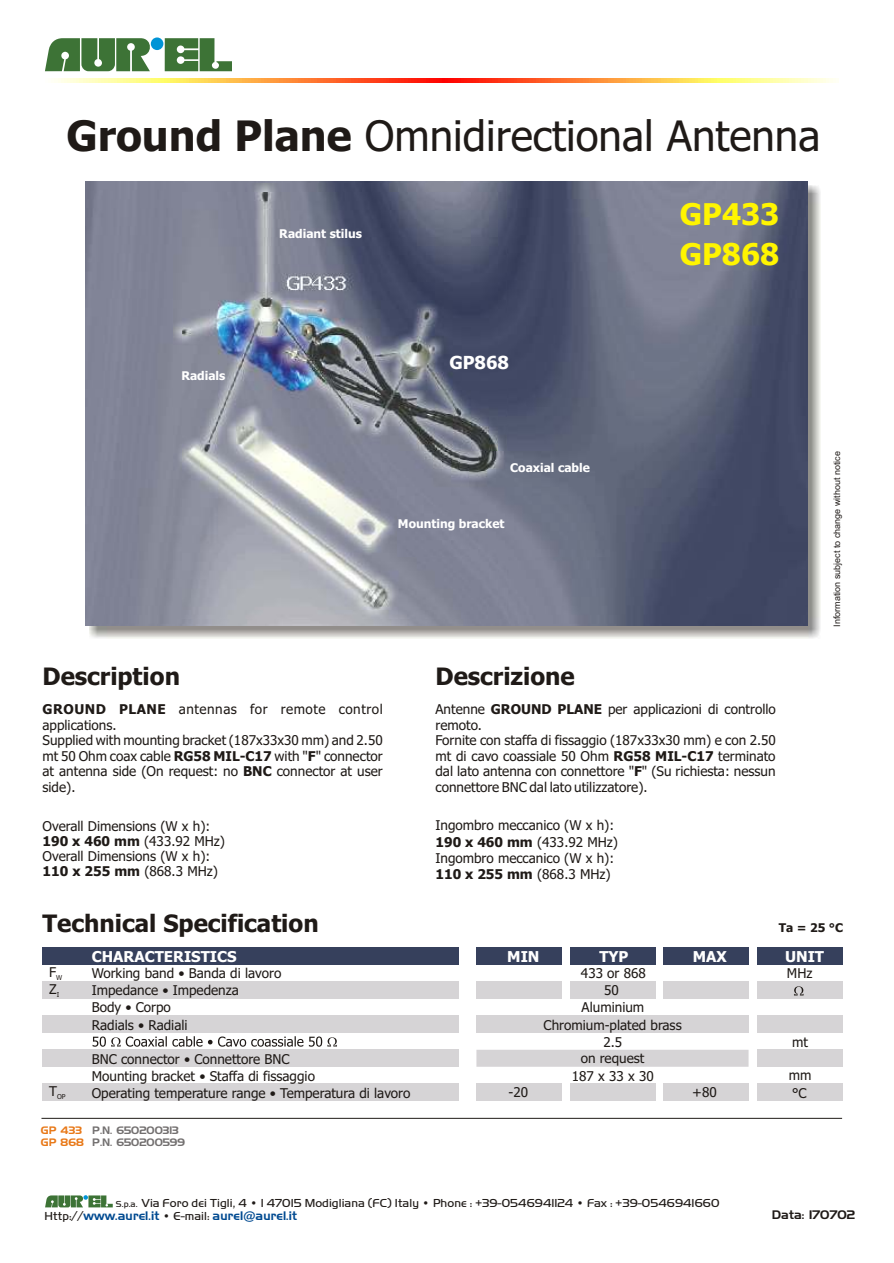
<style>
.page{position:relative;width:894px;height:1263px;background:#fff}
.page>*{position:absolute;margin:0;border:0;box-sizing:border-box;transform-origin:0 0}
.t1{font:42px "Tahoma";color:#1f1a17}
.t2{font:700 30px "Tahoma";color:#fff500}
.t3{font:700 24px "Tahoma";color:#1f1a17}
.t4{font:700 18px "Tahoma";color:#fff}
.t5{font:700 15px "Tahoma";color:#fff}
.t6{font:13.5px/15.5px "Tahoma";color:#1f1a17}
.t7{font:13.2px "Tahoma";color:#1f1a17}
.t8{font:12px "Handel Got D Lig";letter-spacing:.005em;color:#1f1a17}
.t9{font:700 12px "Tahoma";color:#fff}
.t10{font:12px "Handel Gothic";letter-spacing:.01em;color:#004a91}
.t11{font:12px "Handel Gothic";letter-spacing:.01em;color:#1f1a17}
.t12{font:700 12px "Tahoma";color:#1f1a17}
.t13{font:10.5px/11.9px "Handel Gothic";color:#737070}
.t14{font:10.5px/11.9px "Handel Gothic";color:#e87817}
.t15{font:9px "Arial";color:#1f1a17}
.t16{font:9px "Handel Got D Lig";color:#1f1a17}
.t17{font:6.75px "Tahoma";color:#1f1a17}
.s1{font-weight:700}
.s2{font-family:"Handel Got D Lig";color:#1f1a17}
</style>
<div class="page">
<div style="left:476px;top:1050px;width:273px;height:17px;background:#d6d4d6"></div>
<img style="left:89px;top:185px;width:732px;height:453px">
<img style="left:85px;top:181px;width:723px;height:444px">
<div style="left:43px;top:948px;width:416px;height:17px;background:#36405c"></div>
<div style="left:476px;top:948px;width:85px;height:17px;background:#36405c"></div>
<div style="left:570px;top:948px;width:85px;height:17px;background:#36405c"></div>
<div style="left:664px;top:948px;width:85px;height:17px;background:#36405c"></div>
<div style="left:757px;top:948px;width:85px;height:17px;background:#36405c"></div>
<div style="left:43px;top:982px;width:416px;height:17px;background:#d6d4d6"></div>
<div style="left:476px;top:982px;width:85px;height:17px;background:#d6d4d6"></div>
<div style="left:570px;top:982px;width:85px;height:17px;background:#d6d4d6"></div>
<div style="left:664px;top:982px;width:85px;height:17px;background:#d6d4d6"></div>
<div style="left:757px;top:982px;width:85px;height:17px;background:#d6d4d6"></div>
<div style="left:43px;top:1016px;width:416px;height:17px;background:#d6d4d6"></div>
<div style="left:476px;top:1016px;width:272px;height:17px;background:#d6d4d6"></div>
<div style="left:757px;top:1016px;width:85px;height:17px;background:#d6d4d6"></div>
<div style="left:43px;top:1050px;width:416px;height:17px;background:#d6d4d6"></div>
<div style="left:757px;top:1050px;width:85px;height:17px;background:#d6d4d6"></div>
<div style="left:43px;top:1084px;width:416px;height:17px;background:#d6d4d6"></div>
<div style="left:476px;top:1084px;width:85px;height:17px;background:#d6d4d6"></div>
<div style="left:570px;top:1084px;width:85px;height:17px;background:#d6d4d6"></div>
<div style="left:664px;top:1084px;width:85px;height:17px;background:#d6d4d6"></div>
<div style="left:757px;top:1084px;width:85px;height:17px;background:#d6d4d6"></div>
<svg style="left:93px;top:1036px;width:244px;height:11px"></svg>
<svg style="left:794px;top:986px;width:10px;height:9px"></svg>
<img style="left:54px;top:78px;width:782px;height:4px">
<svg style="left:165px;top:38px;width:67px;height:33px"></svg>
<div style="left:151px;top:37px;width:12px;height:13px;background:#0094d6;border-radius:50%"></div>
<svg style="left:45px;top:38px;width:108px;height:33px;background:#618d5c"></svg>
<img style="left:173px;top:183px;width:334px;height:436px">
<img style="left:183px;top:193px;width:314px;height:416px">
<img style="left:398px;top:451px;width:211px;height:106px">
<hr style="left:41px;top:1118px;width:801px;height:1px;background:#1f1a17">
<svg style="left:45px;top:1195px;width:63px;height:12px"></svg>
<h1 class="t1" style="left:67px;top:118px;width:755px"><span class="s1">Ground Plane</span> Omnidirectional Antenna</h1>
<p class="t9" style="left:181px;top:371px;width:46px">Radials</p>
<p class="t9" style="left:279px;top:228px;width:84px">Radiant stilus</p>
<h3 class="t4" style="left:449px;top:356px;width:61px">GP868</h3>
<p class="t9" style="left:510px;top:463px;width:81px">Coaxial cable</p>
<p class="t9" style="left:398px;top:518px;width:108px">Mounting bracket</p>
<h3 class="t3" style="left:43px;top:667px;width:139px">Description</h3>
<h3 class="t3" style="left:436px;top:667px;width:141px">Descrizione</h3>
<h2 class="t2" style="left:680px;top:202px;width:101px">GP433</h2>
<h2 class="t2" style="left:680px;top:243px;width:101px">GP868</h2>
<p class="t6" style="left:43px;top:703px;width:342px"><span class="s1">GROUND PLANE</span> antennas for remote control applications.<br>Supplied with mounting bracket (187x33x30 mm) and 2.50 mt 50 Ohm coax cable <span class="s1">RG58 MIL-C17</span> with "<span class="s1">F</span>" connector at antenna side (On request: no <span class="s1">BNC</span> connector at user side).</p>
<p class="t6" style="left:43px;top:819px;width:184px">Overall Dimensions (W x h):<br><span class="s1">190 x 460 mm</span> (433.92 MHz)<br>Overall Dimensions (W x h):<br><span class="s1">110 x 255 mm</span> (868.3 MHz)</p>
<p class="t6" style="left:436px;top:703px;width:342px">Antenne <span class="s1">GROUND PLANE</span> per applicazioni di controllo remoto.<br>Fornite con staffa di fissaggio (187x33x30 mm) e con 2.50 mt di cavo coassiale 50 Ohm <span class="s1">RG58 MIL-C17</span> terminato dal lato antenna con connettore "<span class="s1">F</span>" (Su richiesta: nessun connettore BNC dal lato utilizzatore).</p>
<p class="t6" style="left:436px;top:818px;width:184px;line-height:16.4px">Ingombro meccanico (W x h):<br><span class="s1">190 x 460 mm</span> (433.92 MHz)<br>Ingombro meccanico (W x h):<br><span class="s1">110 x 255 mm</span> (868.3 MHz)</p>
<p class="t15" style="left:834px;top:627px;width:177px;rotate:-90deg">Information subject to change without notice</p>
<h3 class="t3" style="left:43px;top:913px;width:278px">Technical Specification</h3>
<p class="t5" style="left:92px;top:950px;width:146px">CHARACTERISTICS</p>
<p class="t5" style="left:507px;top:951px;width:34px">MIN</p>
<p class="t5" style="left:599px;top:951px;width:31px">TYP</p>
<p class="t5" style="left:693px;top:951px;width:35px">MAX</p>
<p class="t5" style="left:785px;top:951px;width:41px">UNIT</p>
<p class="t12" style="left:779px;top:923px;width:66px">Ta = 25 °C</p>
<p class="t6" style="left:49px;top:966px;width:15px">F<sub>W</sub></p>
<p class="t6" style="left:49px;top:983px;width:12px">Z<sub>I</sub></p>
<p class="t17" style="left:49px;top:1094px;width:18px"><sup>T</sup>OP</p>
<p class="t6" style="left:92px;top:966px;width:191px;line-height:17px">Working band • Banda di lavoro<br>Impedance • Impedenza</p>
<p class="t6" style="left:92px;top:1018px;width:97px">Radials • Radiali</p>
<p class="t6" style="left:92px;top:1052px;width:199px">BNC connector • Connettore BNC</p>
<p class="t6" style="left:92px;top:1086px;width:320px">Operating temperature range • Temperatura di lavoro</p>
<p class="t6" style="left:92px;top:1001px;width:81px">Body • Corpo</p>
<p class="t6" style="left:92px;top:1069px;width:225px">Mounting bracket • Staffa di fissaggio</p>
<p class="t14" style="left:41px;top:1125px;width:44px">GP 433<br>GP 868</p>
<p class="t13" style="left:92px;top:1125px;width:94px">P.N. 650200313<br>P.N. 650200599</p>
<p class="t6" style="left:544px;top:965px;width:140px;line-height:17.2px;text-align:center">433 or 868<br>50<br>Aluminium<br>Chromium-plated brass</p>
<p class="t7" style="left:581px;top:1053px;width:65px">on request</p>
<p class="t6" style="left:572px;top:1069px;width:83px">187 x 33 x 30</p>
<p class="t6" style="left:603px;top:1035px;width:20px">2.5</p>
<p class="t6" style="left:509px;top:1085px;width:21px">-20</p>
<p class="t6" style="left:692px;top:1085px;width:26px">+80</p>
<p class="t8" style="left:141px;top:1197px;width:579px">Via Foro dei Tigli, 4 • I 47015 Modigliana (FC) Italy • Phone : +39-0546941124 • Fax : +39-0546941660</p>
<p class="t10" style="left:45px;top:1211px;width:254px"><span class="s2">Http://</span>www.aurel.it <span class="s2">• E-mail:</span> aurel@aurel.it</p>
<p class="t16" style="left:116px;top:1200px;width:23px">S.p.a.</p>
<p class="t6" style="left:787px;top:967px;width:27px">MHz</p>
<p class="t6" style="left:792px;top:1035px;width:17px">mt</p>
<p class="t6" style="left:789px;top:1068px;width:24px">mm</p>
<p class="t6" style="left:792px;top:1086px;width:16px">°C</p>
<p class="t11" style="left:772px;top:1211px;width:85px">Data: 170702</p>
</div>
